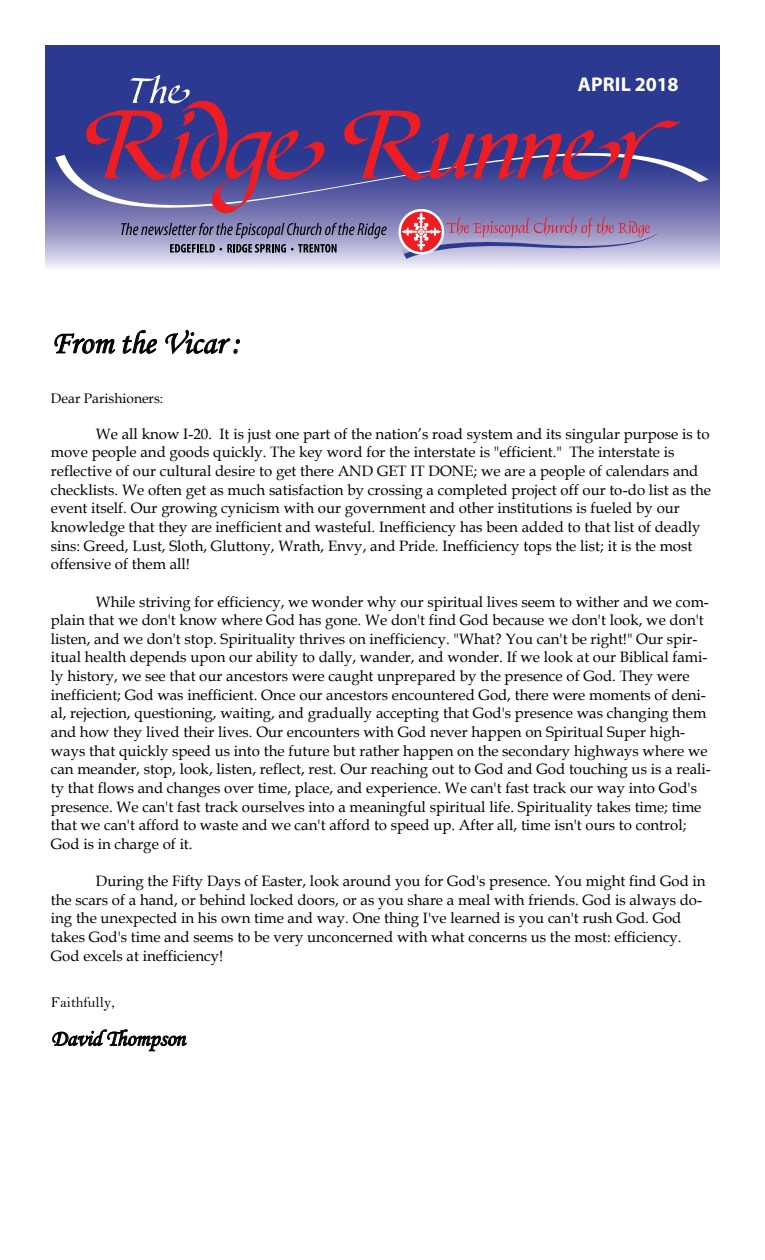
<style>
.page{position:relative;width:765px;height:1260px;background:#fff}
.page>*{position:absolute;margin:0;border:0;box-sizing:border-box;transform-origin:0 0}
.t1{font:32.62px "Monotype Corsiva";color:#000}
.t2{font:22.5px "Monotype Corsiva";color:#000}
.t3{font:700 20px "Myriad Pro";letter-spacing:.01em;color:#fff}
.t4{font:15px/18.6px "Book Antiqua";color:#000}
.t5{font:15px "Bell";color:#000}
.t6{font:13.75px "Book Antiqua";color:#000}
</style>
<div class="page">
<svg style="left:45px;top:45px;width:675px;height:223px;background:#313e93"></svg>
<svg style="left:55px;top:82px;width:654px;height:186px;background:#6d72b0"></svg>
<svg style="left:344px;top:110px;width:337px;height:70px;background:#603779"></svg>
<svg style="left:86px;top:75px;width:238px;height:138px;background:#5c4285"></svg>
<svg style="left:121px;top:223px;width:266px;height:30px;background:#8482a3"></svg>
<div style="left:399px;top:209px;width:45px;height:45px;border:2px solid #fff;border-radius:50%"></div>
<svg style="left:402px;top:212px;width:256px;height:47px;background:#aa8eb4"></svg>
<svg style="left:54px;top:333px;width:62px;height:21px"></svg>
<svg style="left:122px;top:329px;width:36px;height:25px"></svg>
<svg style="left:165px;top:330px;width:75px;height:24px"></svg>
<svg style="left:52px;top:1029px;width:135px;height:23px"></svg>
<h3 class="t3" style="left:578px;top:71px;width:102px">APRIL 2018</h3>
<h1 class="t1" style="left:51px;top:323px;width:190px">From the Vicar :</h1>
<p class="t6" style="left:51px;top:389px;width:114px">Dear Parishioners:</p>
<p class="t4" style="left:51px;top:424px;width:662px;text-indent:45px">We all know I-20. It is just one part of the nation’s road system and its singular purpose is to move people and goods quickly. The key word for the interstate is "efficient." The interstate is reflective of our cultural desire to get there AND GET IT DONE; we are a people of calendars and checklists. We often get as much satisfaction by crossing a completed project off our to-do list as the event itself. Our growing cynicism with our government and other institutions is fueled by our knowledge that they are inefficient and wasteful. Inefficiency has been added to that list of deadly sins: Greed, Lust, Sloth, Gluttony, Wrath, Envy, and Pride. Inefficiency tops the list; it is the most offensive of them all!</p>
<p class="t4" style="left:51px;top:592px;width:662px;text-indent:45px">While striving for efficiency, we wonder why our spiritual lives seem to wither and we com&shy;plain that we don't know where God has gone. We don't find God because we don't look, we don't listen, and we don't stop. Spirituality thrives on inefficiency. "What? You can't be right!" Our spir&shy;itual health depends upon our ability to dally, wander, and wonder. If we look at our Biblical fami&shy;ly history, we see that our ancestors were caught unprepared by the presence of God. They were inefficient; God was inefficient. Once our ancestors encountered God, there were moments of deni&shy;al, rejection, questioning, waiting, and gradually accepting that God's presence was changing them and how they lived their lives. Our encounters with God never happen on Spiritual Super high&shy;ways that quickly speed us into the future but rather happen on the secondary highways where we can meander, stop, look, listen, reflect, rest. Our reaching out to God and God touching us is a reali&shy;ty that flows and changes over time, place, and experience. We can't fast track our way into God's presence. We can't fast track ourselves into a meaningful spiritual life. Spirituality takes time; time that we can't afford to waste and we can't afford to speed up. After all, time isn't ours to control; God is in charge of it.</p>
<p class="t4" style="left:51px;top:871px;width:656px;text-indent:45px">During the Fifty Days of Easter, look around you for God's presence. You might find God in the scars of a hand, or behind locked doors, or as you share a meal with friends. God is always do&shy;ing the unexpected in his own time and way. One thing I've learned is you can't rush God. God takes God's time and seems to be very unconcerned with what concerns us the most: efficiency.<br>God excels at inefficiency!</p>
<p class="t5" style="left:51px;top:994px;width:65px">Faithfully,</p>
<h2 class="t2" style="left:51px;top:1025px;width:136px">David Thompson</h2>
</div>
